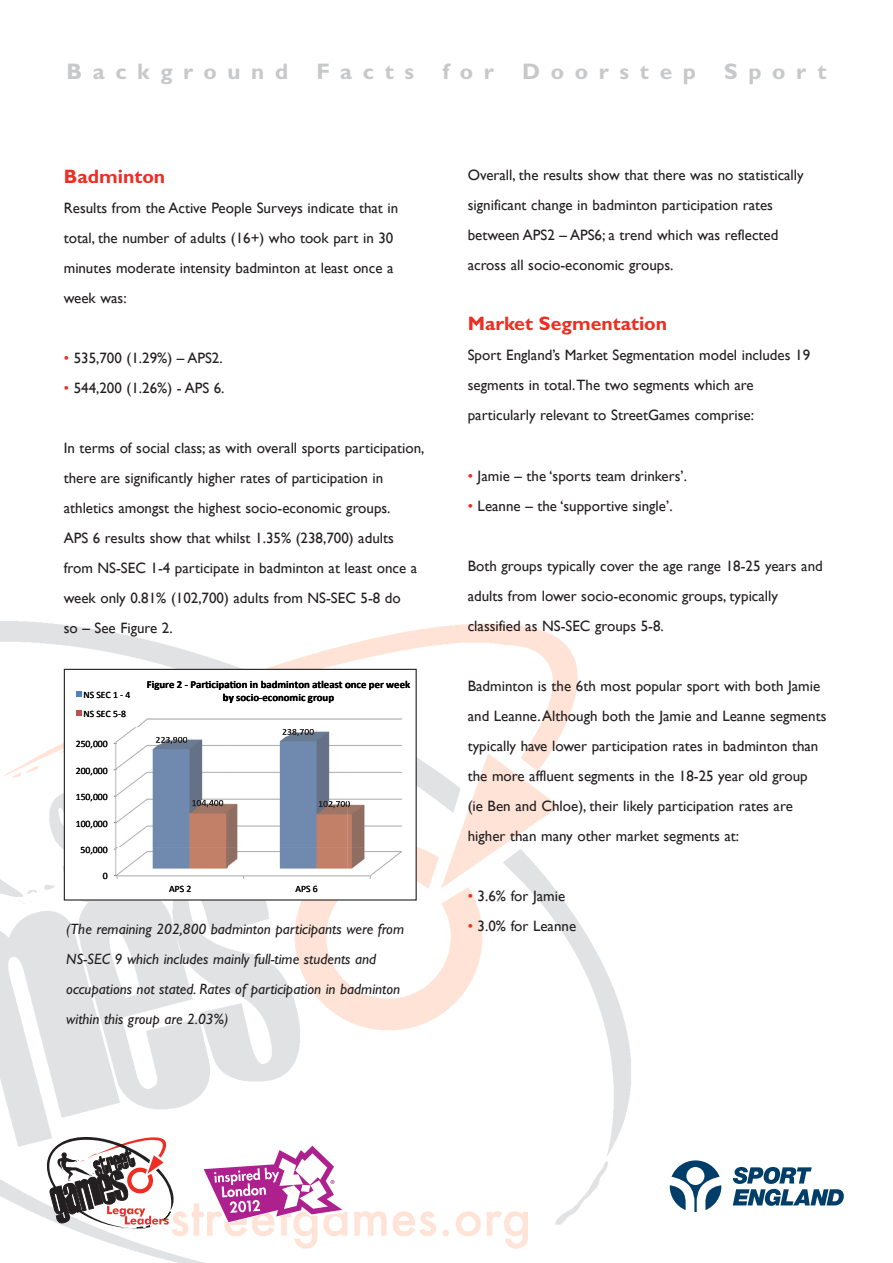
<style>
.page{position:relative;width:893px;height:1263px;background:#fff}
.page>*{position:absolute;margin:0;border:0;box-sizing:border-box;transform-origin:0 0}
.t1{font:700 22.5px "Gill Sans";letter-spacing:.475em;color:#c7c8ca}
.t2{font:700 19.5px "Gill Sans";color:#ee2e22}
.t3{font:15px/30px "Gill Sans";color:#231f20}
.t4{font:italic 15px/30px "Gill Sans";color:#231f20}
.t5{font:700 10.8px/12.8px "Calibri";color:#000;text-align:center}
.t6{font:9.75px/19.6px "Calibri";color:#000}
.t7{font:9.6px "Gill Sans";color:#000}
.s1{color:#ee2e22}
</style>
<div class="page">
<img style="left:0;top:621px;width:631px;height:642px">
<svg style="left:47px;top:1137px;width:127px;height:92px"></svg>
<svg style="left:203px;top:1144px;width:141px;height:79px"></svg>
<svg style="left:733px;top:1167px;width:111px;height:39px"></svg>
<svg style="left:670px;top:1160px;width:51px;height:52px"></svg>
<svg style="left:66px;top:671px;width:349px;height:227px"></svg>
<img style="left:115px;top:717px;width:289px;height:160px">
<img style="left:156px;top:737px;width:32px;height:7px">
<img style="left:156px;top:740px;width:31px;height:4px">
<img style="left:192px;top:800px;width:32px;height:7px">
<img style="left:192px;top:804px;width:31px;height:3px">
<img style="left:282px;top:729px;width:32px;height:4px">
<img style="left:282px;top:733px;width:32px;height:3px">
<img style="left:319px;top:801px;width:29px;height:4px">
<img style="left:319px;top:805px;width:29px;height:3px">
<svg style="left:348px;top:801px;width:2px;height:7px"></svg>
<div style="left:64px;top:669px;width:353px;height:231px;border:1px solid #231f20"></div>
<svg style="left:72px;top:688px;width:60px;height:30px"></svg>
<h1 class="t1" style="left:66px;top:63px;width:223px">Background</h1>
<h1 class="t1" style="left:316px;top:63px;width:99px">Facts</h1>
<h1 class="t1" style="left:442px;top:63px;width:53px">for</h1>
<h1 class="t1" style="left:522px;top:63px;width:175px">Doorstep</h1>
<h1 class="t1" style="left:724px;top:63px;width:104px">Sport</h1>
<h2 class="t2" style="left:64px;top:169px;width:103px">Badminton</h2>
<p class="t3" style="left:64px;top:193px;width:336px">Results from the Active People Surveys indicate that in total, the number of adults (16+) who took part in 30 minutes moderate intensity badminton at least once a week was:</p>
<p class="t3" style="left:64px;top:343px;width:160px"><span class="s1">•</span> 535,700 (1.29%) – APS2.</p>
<p class="t3" style="left:64px;top:373px;width:162px"><span class="s1">•</span> 544,200 (1.26%) - APS 6.</p>
<p class="t3" style="left:64px;top:433px;width:362px">In terms of social class; as with overall sports participation, there are significantly higher rates of participation in athletics amongst the highest socio-economic groups.<br>APS 6 results show that whilst 1.35% (238,700) adults from NS-SEC 1-4 participate in badminton at least once a week only 0.81% (102,700) adults from NS-SEC 5-8 do<br>so – See Figure 2.</p>
<p class="t7" style="left:116px;top:502px;width:6px">5</p>
<p class="t6" style="left:83px;top:684px;width:51px">-+ +./ ' 0 !# -+ +./ %01#</p>
<p class="t6" style="left:94px;top:684px;width:4px">#</p>
<p class="t6" style="left:111px;top:684px;width:16px"># #</p>
<p class="t6" style="left:76px;top:734px;width:36px">(%$&amp;$$$#</p>
<p class="t6" style="left:76px;top:760px;width:36px">($$&amp;$$$#</p>
<p class="t6" style="left:76px;top:787px;width:36px">'%$&amp;$$$#</p>
<p class="t6" style="left:76px;top:813px;width:36px">'$$&amp;$$$#</p>
<p class="t6" style="left:81px;top:840px;width:31px">%$&amp;$$$#</p>
<p class="t6" style="left:103px;top:866px;width:9px">$#</p>
<p class="t5" style="left:147px;top:678px;width:270px">+,-./0 ! 1 23/45,63478 ,8 93:;,8&lt;78 3&lt;=03&gt;&lt; 7850 60/ ?00@&amp;&amp;<br>9A&amp;&gt;75,7105787;,5 -/7.6&amp;</p>
<p class="t5" style="left:305px;top:691px;width:4px">&amp;</p>
<p class="t6" style="left:169px;top:878px;width:26px">)*+ (#</p>
<p class="t6" style="left:296px;top:878px;width:26px">)*+ ,#</p>
<p class="t6" style="left:184px;top:878px;width:4px">#</p>
<p class="t6" style="left:311px;top:878px;width:4px">#</p>
<p class="t4" style="left:66px;top:915px;width:339px">(The remaining 202,800 badminton participants were from NS-SEC 9 which includes mainly full-time students and occupations not stated. Rates of participation in badminton within this group are 2.03%)</p>
<p class="t3" style="left:468px;top:160px;width:337px">Overall, the results show that there was no statistically significant change in badminton participation rates between APS2 – APS6; a trend which was reflected across all socio-economic groups.</p>
<h2 class="t2" style="left:468px;top:316px;width:201px">Market Segmentation</h2>
<p class="t3" style="left:468px;top:340px;width:344px">Sport England’s Market Segmentation model includes 19 segments in total.The two segments which are particularly relevant to StreetGames comprise:</p>
<p class="t3" style="left:468px;top:460px;width:221px"><span class="s1">•</span> Jamie – the ‘sports team drinkers’.</p>
<p class="t3" style="left:468px;top:490px;width:206px"><span class="s1">•</span> Leanne – the ‘supportive single’.</p>
<p class="t3" style="left:468px;top:550px;width:357px">Both groups typically cover the age range 18-25 years and adults from lower socio-economic groups, typically classified as NS-SEC groups 5-8.</p>
<p class="t3" style="left:468px;top:670px;width:360px">Badminton is the 6th most popular sport with both Jamie and Leanne.Although both the Jamie and Leanne segments typically have lower participation rates in badminton than the more affluent segments in the 18-25 year old group (ie Ben and Chloe), their likely participation rates are higher than many other market segments at:</p>
<p class="t3" style="left:468px;top:880px;width:99px"><span class="s1">•</span> 3.6% for Jamie</p>
<p class="t3" style="left:468px;top:910px;width:110px"><span class="s1">•</span> 3.0% for Leanne</p>
</div>
